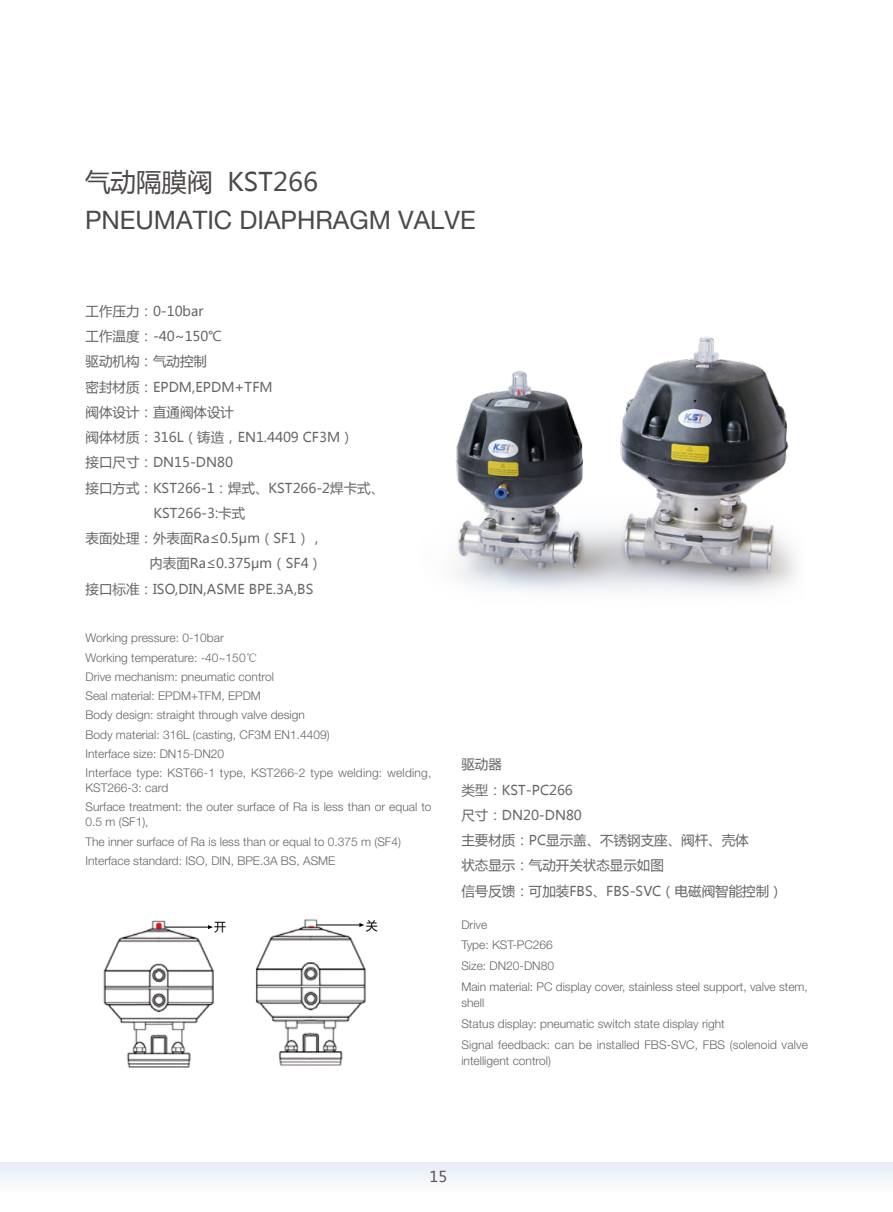
<style>
.page{position:relative;width:893px;height:1212px;background:#fff}
.page>*{position:absolute;margin:0;border:0;box-sizing:border-box;transform-origin:0 0}
.t1{font:25.5px/38px "Microsoft Ya Hei";color:#4c4948}
.t2{font:25.5px "Helvetica Neue LT Pro";color:#4c4948}
.t3{font:15px "Microsoft Ya Hei";color:#595757}
.t4{font:13.5px/25.2px "Microsoft Ya Hei";color:#666464}
.t5{font:300 12px/19.2px "Helvetica Neue LT Pro";color:#666464}
.t6{font:12px "Microsoft Ya Hei";color:#000}
.s1{font-family:"Helvetica Neue LT Pro"}
.s2{font-family:"Sim Sun";font-weight:400}
</style>
<div class="page">
<div style="left:0;top:1162px;width:893px;height:50px;background:linear-gradient(to bottom,#e8eef5,#fff)"></div>
<img style="left:455px;top:336px;width:341px;height:256px">
<img style="left:103px;top:919px;width:263px;height:149px">
<div style="left:214px;top:920px;width:50px;height:24px;background:#fff"></div>
<hr style="left:165px;top:927px;width:45px;height:1px;background:#000">
<svg style="left:208px;top:925px;width:5px;height:4px"></svg>
<hr style="left:316px;top:925px;width:46px;height:1px;background:#000">
<svg style="left:359px;top:923px;width:5px;height:4px"></svg>
<p class="t1" style="left:85px;top:162px;width:234px">气动隔膜阀 KST266<br><span class="s1">PNEUMAT</span></p>
<p class="t2" style="left:207px;top:205px;width:270px">IC DIAPHRAGM VALVE</p>
<p class="t4" style="left:86px;top:298px;width:120px">工作压力：0-10bar</p>
<p class="t4" style="left:86px;top:323px;width:138px">工作温度：-40~150℃</p>
<p class="t4" style="left:86px;top:348px;width:123px">驱动机构：气动控制</p>
<p class="t4" style="left:86px;top:374px;width:189px">密封材质：EPDM,EPDM+TFM</p>
<p class="t4" style="left:86px;top:399px;width:150px">阀体设计：直通阀体设计</p>
<p class="t4" style="left:86px;top:424px;width:270px">阀体材质：316L（铸造，EN1.4409 CF3M）</p>
<p class="t4" style="left:86px;top:449px;width:149px">接口尺寸：DN15-DN80</p>
<p class="t4" style="left:86px;top:475px;width:300px">接口方式：KST266-1：焊式、KST266-2焊卡式、</p>
<p class="t4" style="left:153px;top:500px;width:93px">KST266-3:卡式</p>
<p class="t4" style="left:86px;top:525px;width:239px">表面处理：外表面Ra≤0.5μm（SF1），</p>
<p class="t4" style="left:149px;top:550px;width:174px">内表面Ra≤0.375μm（SF4）</p>
<p class="t4" style="left:86px;top:576px;width:230px">接口标准：ISO,DIN,ASME BPE.3A,BS</p>
<p class="t5" style="left:86px;top:628px;width:347px">Working pressure: 0-10bar<br>Working temperature: -40~150<span class="s2">℃<br></span>Drive mechanism: pneumatic control<br>Seal material: EPDM+TFM, EPDM<br>Body design: straight through valve design<br>Body material: 316L (casting, CF3M EN1.4409)<br>Interface size: DN15-DN20<br>Interface type: KST66-1 type, KST266-2 type welding: welding,</p>
<p class="t5" style="left:86px;top:778px;width:348px">KST266-3: card<br>Surface treatment: the outer surface of Ra is less than or equal to</p>
<p class="t5" style="left:86px;top:812px;width:317px">0.5 m (SF1),<br>The inner surface of Ra is less than or equal to 0.375 m (SF4)<br>Interface standard: ISO, DIN, BPE.3A BS, ASME</p>
<p class="t6" style="left:214px;top:918px;width:13px">开</p>
<p class="t6" style="left:366px;top:917px;width:13px">关</p>
<p class="t4" style="left:461px;top:751px;width:323px">驱动器<br>类型：KST-PC266<br>尺寸：DN20-DN80<br>主要材质：PC显示盖、不锈钢支座、阀杆、壳体<br>状态显示：气动开关状态显示如图<br>信号反馈：可加装FBS、FBS-SVC（电磁阀智能控制）</p>
<p class="t5" style="left:461px;top:914px;width:348px;line-height:20.7px">Drive<br>Type: KST-PC266<br>Size: DN20-DN80<br>Main material: PC display cover, stainless steel support, valve stem,</p>
<p class="t5" style="left:461px;top:992px;width:348px;line-height:20.7px">shell<br>Status display: pneumatic switch state display right<br>Signal feedback: can be installed FBS-SVC, FBS (solenoid valve</p>
<p class="t5" style="left:461px;top:1051px;width:91px">intelligent control)</p>
<p class="t3" style="left:430px;top:1167px;width:19px">15</p>
</div>
